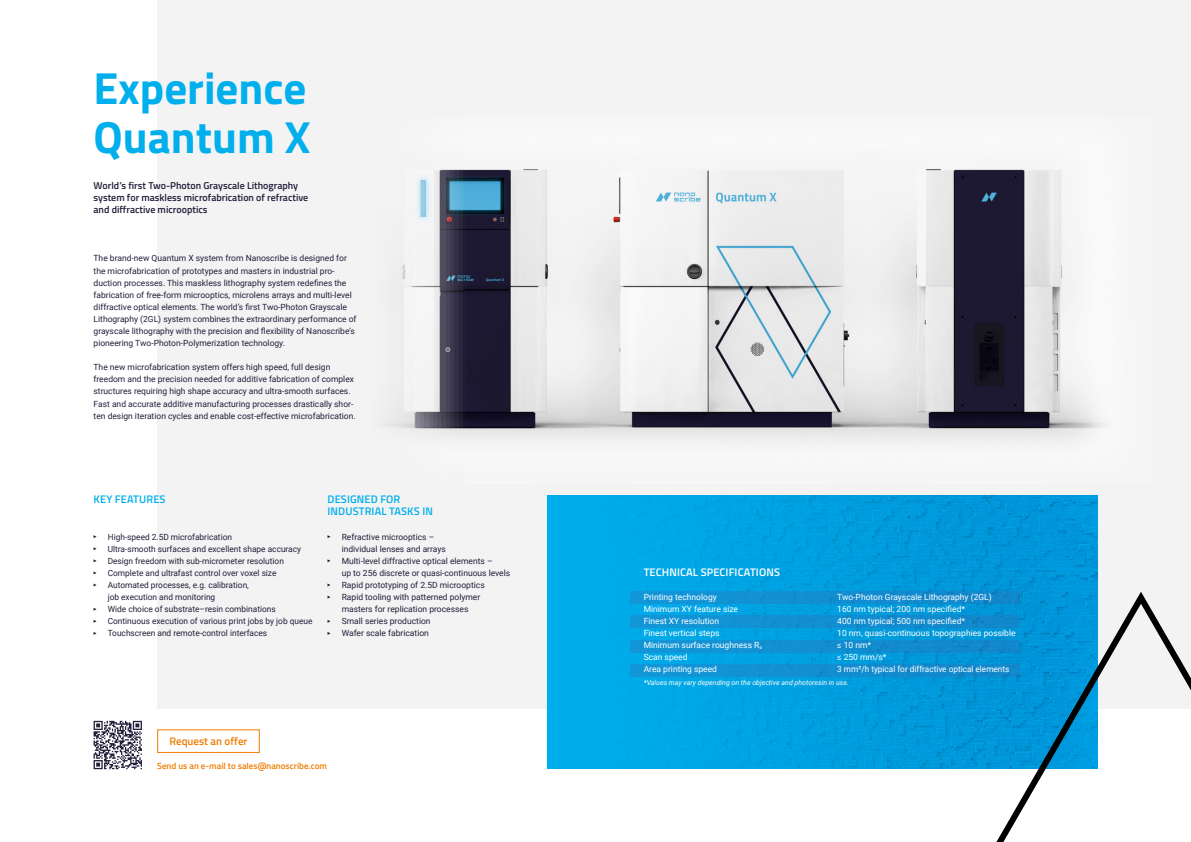
<style>
.page{position:relative;width:1191px;height:842px;background:#fff}
.page>*{position:absolute;margin:0;border:0;box-sizing:border-box;transform-origin:0 0}
.t1{font:700 45px/48.3px "Titillium";color:#00afeb}
.t2{font:600 11px/12.1px "Titillium";letter-spacing:.01em;color:#00afeb}
.t3{font:600 11px "Titillium";letter-spacing:.01em;color:#fff}
.t4{font:600 11px "Titillium";color:#ef7d04}
.t5{font:600 10px/12.1px "Titillium";color:#241d3b}
.t6{font:600 9px "Titillium";color:#ef7d04}
.t7{font:8.5px/12.1px "Roboto";color:#241d3b}
.t8{font:8.5px/12.1px "Roboto";color:#fff}
.t9{font:italic 7px "Roboto";color:#fff}
</style>
<div class="page">
<div style="left:157px;top:0;width:1034px;height:709px;background:#f4f3f4"></div>
<div style="left:107px;top:116px;width:1084px;height:381px;background:#f4f3f4"></div>
<img style="left:107px;top:116px;width:994px;height:367px">
<img style="left:547px;top:495px;width:550px;height:274px">
<div style="left:630px;top:592px;width:389px;height:12px;background:#128fd2"></div>
<div style="left:630px;top:616px;width:389px;height:12px;background:#128fd2"></div>
<div style="left:630px;top:640px;width:389px;height:12px;background:#128ed2"></div>
<div style="left:630px;top:664px;width:389px;height:12px;background:#128ed2"></div>
<div style="left:157px;top:729px;width:103px;height:24px;border:1px solid #ef7d04"></div>
<svg style="left:996px;top:592px;width:195px;height:250px"></svg>
<svg style="left:94px;top:721px;width:48px;height:48px"></svg>
<h1 class="t1" style="left:94px;top:62px;width:218px">Experience<br>Quantum X</h1>
<p class="t5" style="left:94px;top:179px;width:216px">World’s first Two-Photon Grayscale Lithography system for maskless microfabrication of refractive and diffractive microoptics</p>
<p class="t7" style="left:94px;top:252px;width:264px">The brand-new Quantum X system from Nanoscribe is designed for the microfabrication of prototypes and masters in industrial pro&shy;duction processes. This maskless lithography system redefines the fabrication of free-form microoptics, microlens arrays and multi-level diffractive optical elements. The world’s first Two-Photon Grayscale Lithography (2GL) system combines the extraordinary performance of grayscale lithography with the precision and flexibility of Nanoscribe’s pioneering Two-Photon-Polymerization technology.</p>
<p class="t7" style="left:94px;top:361px;width:264px">The new microfabrication system offers high speed, full design freedom and the precision needed for additive fabrication of complex structures requiring high shape accuracy and ultra-smooth surfaces.<br>Fast and accurate additive manufacturing processes drastically shor&shy;ten design iteration cycles and enable cost-effective microfabrication.</p>
<p class="t2" style="left:94px;top:493px;width:73px">KEY FEATURES</p>
<p class="t7" style="left:108px;top:530px;width:206px">High-speed 2.5D microfabrication<br>Ultra-smooth surfaces and excellent shape accuracy Design freedom with sub-micrometer resolution Complete and ultrafast control over voxel size Automated processes, e.g. calibration,<br>job execution and monitoring<br>Wide choice of substrate–resin combinations Continuous execution of various print jobs by job queue Touchscreen and remote-control interfaces</p>
<p class="t2" style="left:327px;top:493px;width:107px">DESIGNED FOR<br>INDUSTRIAL TASKS IN</p>
<p class="t7" style="left:342px;top:530px;width:170px">Refractive microoptics –<br>individual lenses and arrays<br>Multi-level diffractive optical elements –<br>up to 256 discrete or quasi-continuous levels Rapid prototyping of 2.5D microoptics<br>Rapid tooling with patterned polymer masters for replication processes<br>Small series production<br>Wafer scale fabrication</p>
<p class="t4" style="left:169px;top:733px;width:80px">Request an offer</p>
<p class="t6" style="left:157px;top:759px;width:171px">Send us an e-mail to sales@nanoscribe.com</p>
<p class="t3" style="left:644px;top:564px;width:138px">TECHNICAL SPECIFICATIONS</p>
<p class="t8" style="left:643px;top:590px;width:120px">Printing technology<br>Minimum XY feature size<br>Finest XY resolution<br>Finest vertical steps<br>Minimum surface roughness R<sub>a<br></sub>Scan speed<br>Area printing speed</p>
<p class="t8" style="left:837px;top:590px;width:180px">Two-Photon Grayscale Lithography (2GL)<br>160 nm typical; 200 nm specified*<br>400 nm typical; 500 nm specified*<br>10 nm, quasi-continuous topographies possible ≤ 10 nm*<br>≤ 250 mm/s*<br>3 mm²/h typical for diffractive optical elements</p>
<p class="t9" style="left:643px;top:677px;width:207px">*Values may vary depending on the objective and photoresin in use.</p>
</div>
